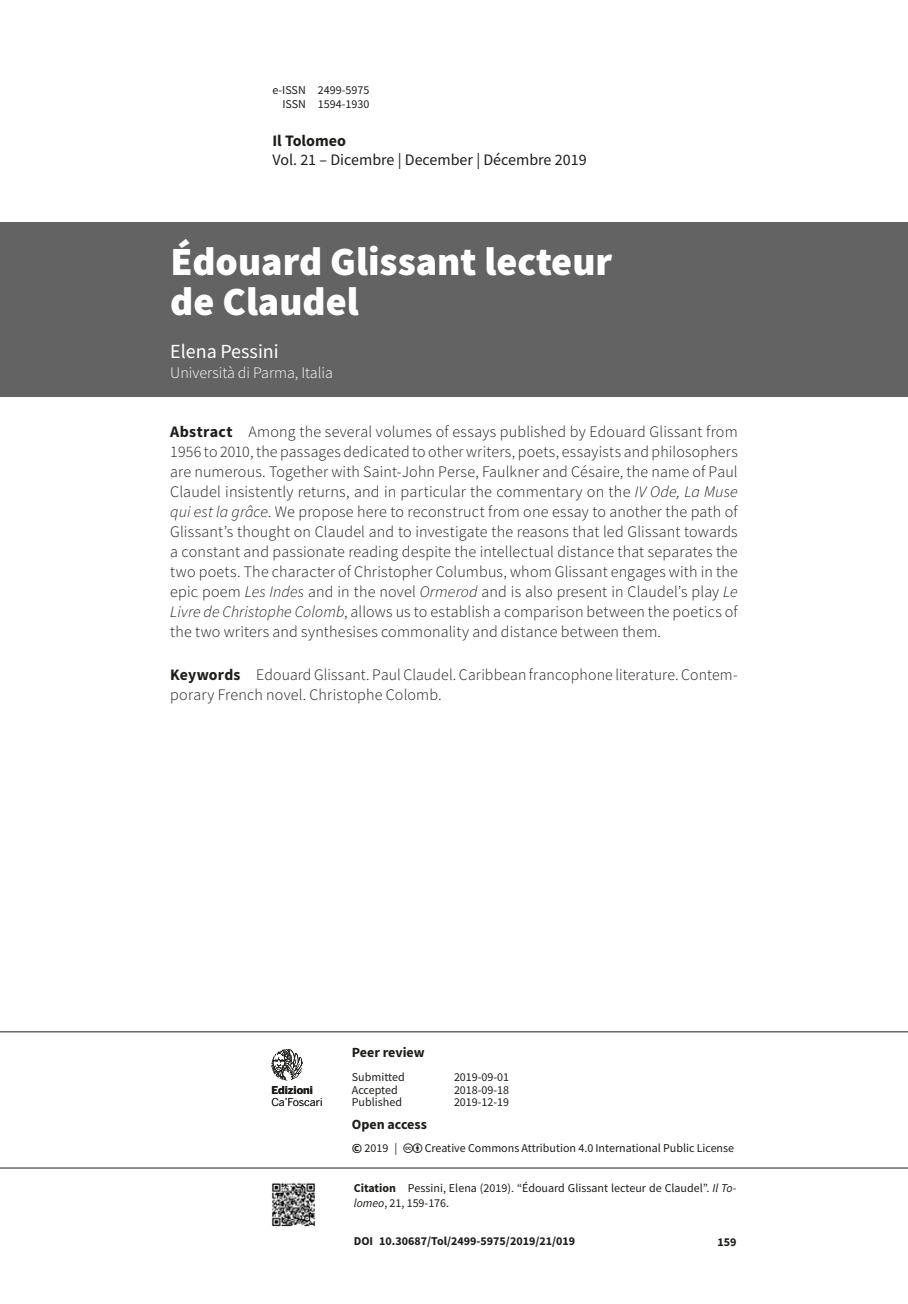
<style>
.page{position:relative;width:908px;height:1304px;background:#fff}
.page>*{position:absolute;margin:0;border:0;box-sizing:border-box;transform-origin:0 0}
.t1{font:900 40px/40px "Source Sans Pro";color:#fff}
.t2{font:20px "Source Sans Pro";color:#fff}
.t3{font:300 16px/20px "Source Sans Pro";letter-spacing:.01em;color:#1d1d1b;text-align:justify}
.t4{font:16px "Source Sans Pro";color:#1d1d1b}
.t5{font:300 16px "Source Sans Pro";color:#fff}
.t6{font:700 16px "Source Sans Pro";color:#1d1d1b}
.t7{font:700 14px "Source Sans Pro";color:#1d1d1b}
.t8{font:12px/14.2px "Source Sans Pro";color:#1d1d1b;text-align:right}
.t9{font:700 12px "Source Sans Pro";color:#1d1d1b}
.t10{font:10.8px "Benton Sans";letter-spacing:-.01em;color:#1d1d1b}
.t11{font:700 10.8px "Benton Sans";color:#1d1d1b}
.s1{font-weight:700}
.s2{font-style:italic}
.s3{font-weight:700;font-size:14px}
</style>
<div class="page">
<hr style="left:0;top:1031px;width:907px;height:1px;background:#1d1d1b">
<img style="left:272px;top:1183px;width:43px;height:44px">
<svg style="left:271px;top:1049px;width:32px;height:31px"></svg>
<hr style="left:0;top:1168px;width:907px;height:1px;background:#1d1d1b">
<div style="left:0;top:223px;width:907px;height:174px;background:#646363"></div>
<p class="t8" style="left:272px;top:83px;width:98px">e-ISSN 2499-5975<br>ISSN 1594-1930</p>
<p class="t6" style="left:272px;top:130px;width:75px">Il Tolomeo</p>
<p class="t4" style="left:272px;top:150px;width:315px">Vol. 21 – Dicembre | December | Décembre 2019</p>
<h1 class="t1" style="left:170px;top:241px;width:443px">Édouard Glissant lecteur de Claudel</h1>
<p class="t2" style="left:170px;top:339px;width:110px">Elena Pessini</p>
<p class="t5" style="left:170px;top:363px;width:164px">Università di Parma, Italia</p>
<p class="t3" style="left:170px;top:422px;width:569px"><span class="s1">Abstract</span> Among the several volumes of essays published by Edouard Glissant from 1956 to 2010, the passages dedicated to other writers, poets, essayists and philosophers are numerous. Together with Saint-John Perse, Faulkner and Césaire, the name of Paul Claudel insistently returns, and in particular the commentary on the <span class="s2">IV Ode, La Muse qui est la grâce</span>. We propose here to reconstruct from one essay to another the path of Glissant’s thought on Claudel and to investigate the reasons that led Glissant towards a constant and passionate reading despite the intellectual distance that separates the two poets. The character of Christopher Columbus, whom Glissant engages with in the epic poem <span class="s2">Les Indes</span> and in the novel <span class="s2">Ormerod</span> and is also present in Claudel’s play <span class="s2">Le Livre de Christophe Colomb</span>, allows us to establish a comparison between the poetics of the two writers and synthesises commonality and distance between them.</p>
<p class="t3" style="left:170px;top:665px;width:568px"><span class="s1">Keywords</span> Edouard Glissant. Paul Claudel. Caribbean francophone literature. Contem&shy;porary French novel. Christophe Colomb.</p>
<p class="t11" style="left:271px;top:1084px;width:43px">Edizioni</p>
<p class="t10" style="left:271px;top:1095px;width:53px">Ca’Foscari</p>
<p class="t7" style="left:351px;top:1042px;width:74px">Peer review</p>
<p class="t8" style="left:351px;top:1070px;width:54px">Submitted</p>
<p class="t8" style="left:454px;top:1070px;width:57px">2019-09-01</p>
<p class="t8" style="left:351px;top:1083px;width:47px">Accepted</p>
<p class="t8" style="left:454px;top:1083px;width:57px">2018-09-18</p>
<p class="t8" style="left:351px;top:1095px;width:52px">Published</p>
<p class="t8" style="left:454px;top:1095px;width:57px">2019-12-19</p>
<p class="t7" style="left:351px;top:1115px;width:76px">Open access</p>
<p class="t8" style="left:351px;top:1141px;width:47px"><span class="s3">©</span> 2019 |</p>
<p class="t8" style="left:424px;top:1141px;width:311px">Creative Commons Attribution 4.0 International Public License</p>
<p class="t8" style="left:353px;top:1181px;width:384px;line-height:15px;text-align:left"><span class="s1">Citation</span> Pessini, Elena (2019). “Édouard Glissant lecteur de Claudel”. <span class="s2">Il To&shy;lomeo</span>, 21, 159-176.</p>
<p class="t9" style="left:353px;top:1233px;width:223px">DOI 10.30687/Tol/2499-5975/2019/21/019</p>
<p class="t9" style="left:717px;top:1234px;width:21px">159</p>
</div>
